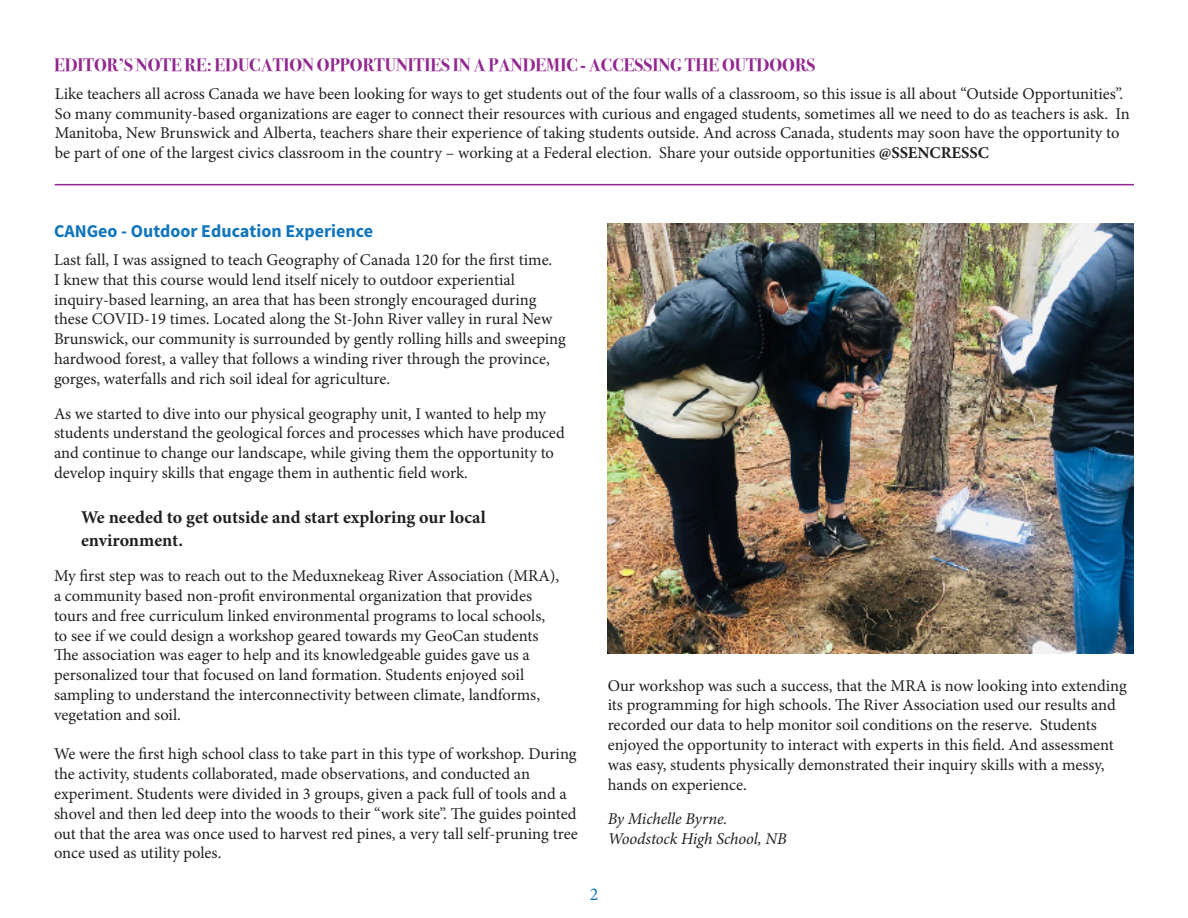
<style>
.page{position:relative;width:1188px;height:918px;background:#fff}
.page>*{position:absolute;margin:0;border:0;box-sizing:border-box;transform-origin:0 0}
.t1{font:700 18px "Bodoni Svty Two ITCTT";color:#92278f}
.t2{font:700 18px/23.4px "Minion Pro";color:#231f20}
.t3{font:700 18px "Source Sans Pro";color:#0f75bd}
.t4{font:18px "Minion Pro";color:#0f75bd}
.t5{font:16.5px/19.8px "Minion Pro";color:#231f20}
.t6{font:italic 16.5px "Minion Pro";letter-spacing:-.005em;color:#231f20}
.s1{font-weight:700}
</style>
<div class="page">
<img style="left:608px;top:223px;width:526px;height:430px">
<hr style="left:55px;top:184px;width:1079px;height:1px;background:#92278f">
<p class="t1" style="left:54px;top:50px;width:763px">EDITOR’S NOTE RE: EDUCATION OPPORTUNITIES IN A PANDEMIC - ACCESSING THE OUTDOORS</p>
<p class="t5" style="left:55px;top:84px;width:1077px">Like teachers all across Canada we have been looking for ways to get students out of the four walls of a classroom, so this issue is all about “Outside Opportunities”.<br>So many community-based organizations are eager to connect their resources with curious and engaged students, sometimes all we need to do as teachers is ask. In Manitoba, New Brunswick and Alberta, teachers share their experience of taking students outside. And across Canada, students may soon have the opportunity to be part of one of the largest civics classroom in the country – working at a Federal election. Share your outside opportunities <span class="s1">@SSENCRESSC</span></p>
<p class="t3" style="left:54px;top:219px;width:321px">CANGeo - Outdoor Education Experience</p>
<p class="t5" style="left:54px;top:250px;width:513px">Last fall, I was assigned to teach Geography of Canada 120 for the first time.<br>I knew that this course would lend itself nicely to outdoor experiential inquiry-based learning, an area that has been strongly encouraged during these COVID-19 times. Located along the St-John River valley in rural New Brunswick, our community is surrounded by gently rolling hills and sweeping hardwood forest, a valley that follows a winding river through the province, gorges, waterfalls and rich soil ideal for agriculture.</p>
<p class="t5" style="left:54px;top:403px;width:512px">As we started to dive into our physical geography unit, I wanted to help my students understand the geological forces and processes which have produced and continue to change our landscape, while giving them the opportunity to develop inquiry skills that engage them in authentic field work.</p>
<p class="t2" style="left:81px;top:505px;width:406px">We needed to get outside and start exploring our local environment.</p>
<p class="t5" style="left:54px;top:566px;width:507px">My first step was to reach out to the Meduxnekeag River Association (MRA), a community based non-profit environmental organization that provides tours and free curriculum linked environmental programs to local schools, to see if we could design a workshop geared towards my GeoCan students The association was eager to help and its knowledgeable guides gave us a personalized tour that focused on land formation. Students enjoyed soil sampling to understand the interconnectivity between climate, landforms, vegetation and soil.</p>
<p class="t5" style="left:54px;top:744px;width:525px">We were the first high school class to take part in this type of workshop. During the activity, students collaborated, made observations, and conducted an experiment. Students were divided in 3 groups, given a pack full of tools and a shovel and then led deep into the woods to their “work site”. The guides pointed out that the area was once used to harvest red pines, a very tall self-pruning tree once used as utility poles.</p>
<p class="t5" style="left:608px;top:676px;width:521px">Our workshop was such a success, that the MRA is now looking into extending its programming for high schools. The River Association used our results and recorded our data to help monitor soil conditions on the reserve. Students enjoyed the opportunity to interact with experts in this field. And assessment was easy, students physically demonstrated their inquiry skills with a messy, hands on experience.</p>
<p class="t6" style="left:608px;top:808px;width:121px">By Michelle Byrne.</p>
<p class="t6" style="left:608px;top:828px;width:181px">Woodstock High School, NB</p>
<p class="t4" style="left:590px;top:882px;width:10px">2</p>
</div>
